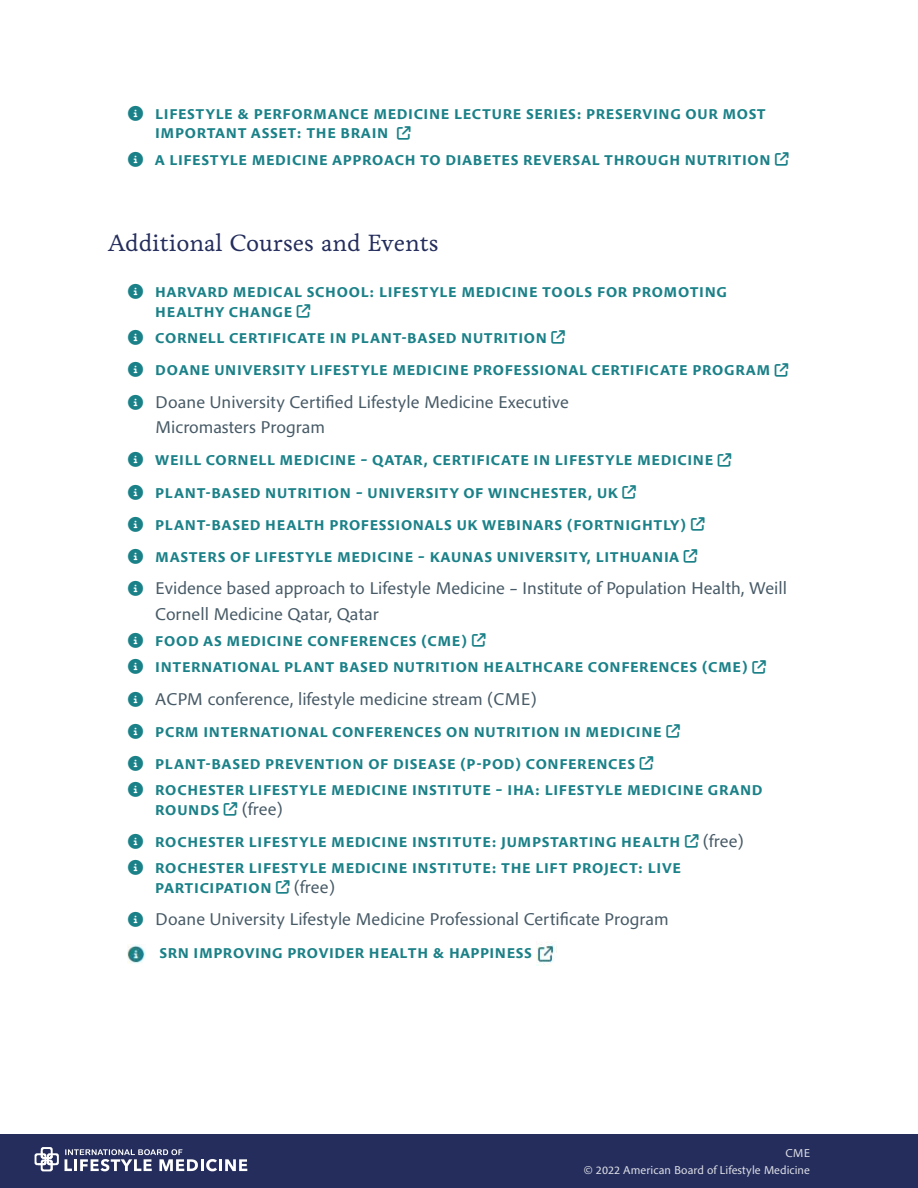
<style>
.page{position:relative;width:918px;height:1188px;background:#fff}
.page>*{position:absolute;margin:0;border:0;box-sizing:border-box;transform-origin:0 0}
.t1{font:24px "Livory";color:#242d5c}
.t2{font:18px/25.5px "Pelago";color:#475a66}
.t3{font:700 15px/32.2px "Pelago";letter-spacing:.045em;color:#1b8188}
.t4{font:700 15px "Pelago";letter-spacing:.04em;color:#1b8187}
.t5{font:12px/16.5px "Pelago";color:#dedfe6;text-align:right}
.s1{font-weight:400;font-size:18px;color:#475a66}
</style>
<div class="page">
<div style="left:0;top:1134px;width:918px;height:54px;background:#242d5c"></div>
<svg style="left:65px;top:1149px;width:182px;height:22px"></svg>
<svg style="left:35px;top:1147px;width:24px;height:24px"></svg>
<img style="left:536px;top:942px;width:21px;height:24px">
<img style="left:127px;top:944px;width:18px;height:19px">
<p class="t3" style="left:155px;top:103px;width:612px;line-height:19.5px">LIFESTYLE &amp; PERFORMANCE MEDICINE LECTURE SERIES: PRESERVING OUR MOST<br>IMPORTANT ASSET: THE BRAIN</p>
<p class="t3" style="left:155px;top:143px;width:617px">A LIFESTYLE MEDICINE APPROACH TO DIABETES REVERSAL THROUGH NUTRITION</p>
<h1 class="t1" style="left:108px;top:228px;width:332px">Additional Courses and Events</h1>
<p class="t3" style="left:155px;top:282px;width:573px;line-height:19.5px">HARVARD MEDICAL SCHOOL: LIFESTYLE MEDICINE TOOLS FOR PROMOTING<br>HEALTHY CHANGE</p>
<p class="t3" style="left:155px;top:321px;width:616px">CORNELL CERTIFICATE IN PLANT-BASED NUTRITION<br>DOANE UNIVERSITY LIFESTYLE MEDICINE PROFESSIONAL CERTIFICATE PROGRAM</p>
<p class="t2" style="left:155px;top:388px;width:415px">Doane University Certified Lifestyle Medicine Executive<br>Micromasters Program</p>
<p class="t3" style="left:155px;top:444px;width:560px">WEILL CORNELL MEDICINE – QATAR, CERTIFICATE IN LIFESTYLE MEDICINE PLANT-BASED NUTRITION – UNIVERSITY OF WINCHESTER, UK PLANT-BASED HEALTH PROFESSIONALS UK WEBINARS (FORTNIGHTLY)<br>MASTERS OF LIFESTYLE MEDICINE – KAUNAS UNIVERSITY, LITHUANIA</p>
<p class="t2" style="left:155px;top:575px;width:633px">Evidence based approach to Lifestyle Medicine – Institute of Population Health, Weill<br>Cornell Medicine Qatar, Qatar</p>
<p class="t3" style="left:155px;top:627px;width:594px;line-height:26.2px">FOOD AS MEDICINE CONFERENCES (CME)<br>INTERNATIONAL PLANT BASED NUTRITION HEALTHCARE CONFERENCES (CME)</p>
<p class="t2" style="left:155px;top:685px;width:383px">ACPM conference, lifestyle medicine stream (CME)</p>
<p class="t3" style="left:155px;top:715px;width:508px">PCRM INTERNATIONAL CONFERENCES ON NUTRITION IN MEDICINE<br>PLANT-BASED PREVENTION OF DISEASE (P-POD) CONFERENCES</p>
<p class="t3" style="left:155px;top:780px;width:609px;line-height:19.5px">ROCHESTER LIFESTYLE MEDICINE INSTITUTE – IHA: LIFESTYLE MEDICINE GRAND<br>ROUNDS</p>
<p class="t2" style="left:242px;top:796px;width:43px">(free)</p>
<p class="t3" style="left:155px;top:828px;width:590px;line-height:26.2px">ROCHESTER LIFESTYLE MEDICINE INSTITUTE: JUMPSTARTING HEALTH <span class="s1">(free)<br></span>ROCHESTER LIFESTYLE MEDICINE INSTITUTE: THE LIFT PROJECT: LIVE</p>
<p class="t3" style="left:155px;top:871px;width:181px">PARTICIPATION <span class="s1">(free)</span></p>
<p class="t2" style="left:155px;top:906px;width:515px">Doane University Lifestyle Medicine Professional Certificate Program</p>
<p class="t4" style="left:159px;top:943px;width:374px">SRN IMPROVING PROVIDER HEALTH &amp; HAPPINESS</p>
<p class="t5" style="left:584px;top:1145px;width:228px">CME<br>© 2022 American Board of Lifestyle Medicine</p>
</div>
